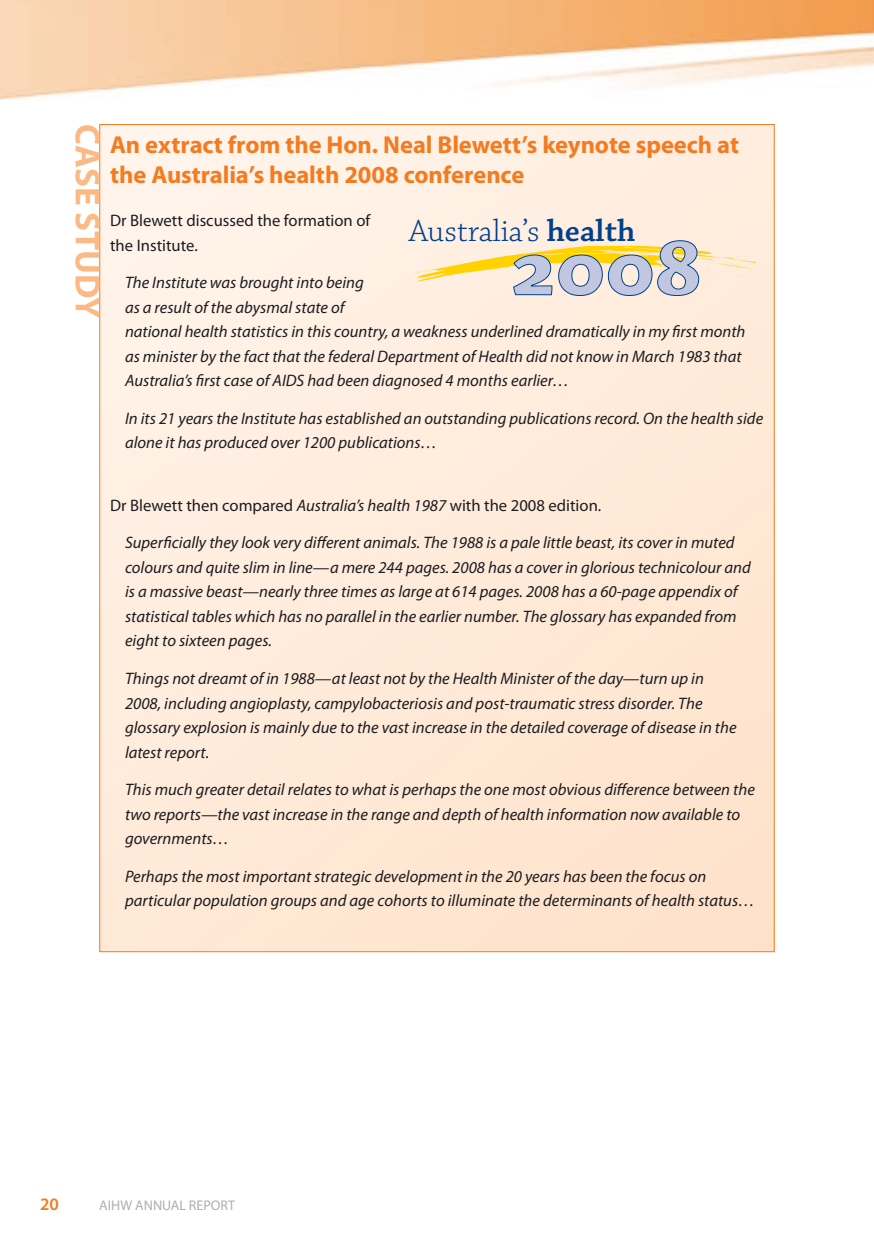
<style>
.page{position:relative;width:874px;height:1241px;background:#fff}
.page>*{position:absolute;margin:0;border:0;box-sizing:border-box;transform-origin:0 0}
.t1{font:700 35px "Myriad Pro";letter-spacing:-.005em;color:#fbb985}
.t2{font:300 32.2px "Chaparral Pro";color:#00408c}
.t3{font:700 24.5px/29.4px "Myriad Pro";letter-spacing:-.005em;color:#f47b20}
.t4{font:600 17.5px "Myriad Pro";color:#f47b20}
.t5{font:italic 16.62px/24.5px "Myriad Pro";color:#1b1c20}
.t6{font:16.62px/24.5px "Myriad Pro";color:#1b1c20}
.t7{font:14px "Myriad Pro";color:#aeafb2}
.s1{font-weight:600}
.s2{font-style:italic}
</style>
<div class="page">
<img style="left:0;top:0;width:873px;height:99px">
<div style="left:100px;top:124px;width:673px;height:827px;background:linear-gradient(to right,#ffefe3,#fee7d3)"></div>
<svg style="left:412px;top:240px;width:343px;height:55px;background:#e5d9c0"></svg>
<h1 class="t1" style="left:110px;top:124px;width:195px;rotate:90deg">CASE STUDY</h1>
<h3 class="t3" style="left:110px;top:129px;width:630px">An extract from the Hon. Neal Blewett’s keynote speech at the Australia’s health 2008 conference</h3>
<p class="t6" style="left:110px;top:208px;width:261px">Dr Blewett discussed the formation of the Institute.</p>
<p class="t5" style="left:125px;top:270px;width:621px">The Institute was brought into being<br>as a result of the abysmal state of<br>national health statistics in this country, a weakness underlined dramatically in my first month as minister by the fact that the federal Department of Health did not know in March 1983 that Australia’s first case of AIDS had been diagnosed 4 months earlier…</p>
<p class="t5" style="left:125px;top:406px;width:639px">In its 21 years the Institute has established an outstanding publications record. On the health side alone it has produced over 1200 publications…</p>
<h2 class="t2" style="left:408px;top:213px;width:228px">Australia’s <span class="s1">health</span></h2>
<p class="t6" style="left:110px;top:492px;width:492px">Dr Blewett then compared <span class="s2">Australia’s health 1987</span> with the 2008 edition.</p>
<p class="t5" style="left:125px;top:530px;width:627px">Superficially they look very different animals. The 1988 is a pale little beast, its cover in muted colours and quite slim in line—a mere 244 pages. 2008 has a cover in glorious technicolour and is a massive beast—nearly three times as large at 614 pages. 2008 has a 60-page appendix of statistical tables which has no parallel in the earlier number. The glossary has expanded from eight to sixteen pages.</p>
<p class="t5" style="left:125px;top:665px;width:612px">Things not dreamt of in 1988—at least not by the Health Minister of the day—turn up in 2008, including angioplasty, campylobacteriosis and post-traumatic stress disorder. The glossary explosion is mainly due to the vast increase in the detailed coverage of disease in the latest report.</p>
<p class="t5" style="left:125px;top:777px;width:631px">This much greater detail relates to what is perhaps the one most obvious difference between the two reports—the vast increase in the range and depth of health information now available to governments…</p>
<p class="t5" style="left:125px;top:863px;width:631px">Perhaps the most important strategic development in the 20 years has been the focus on particular population groups and age cohorts to illuminate the determinants of health status…</p>
<p class="t4" style="left:40px;top:1192px;width:20px">20</p>
<p class="t7" style="left:99px;top:1196px;width:137px">AIHW ANNUAL REPORT</p>
</div>
